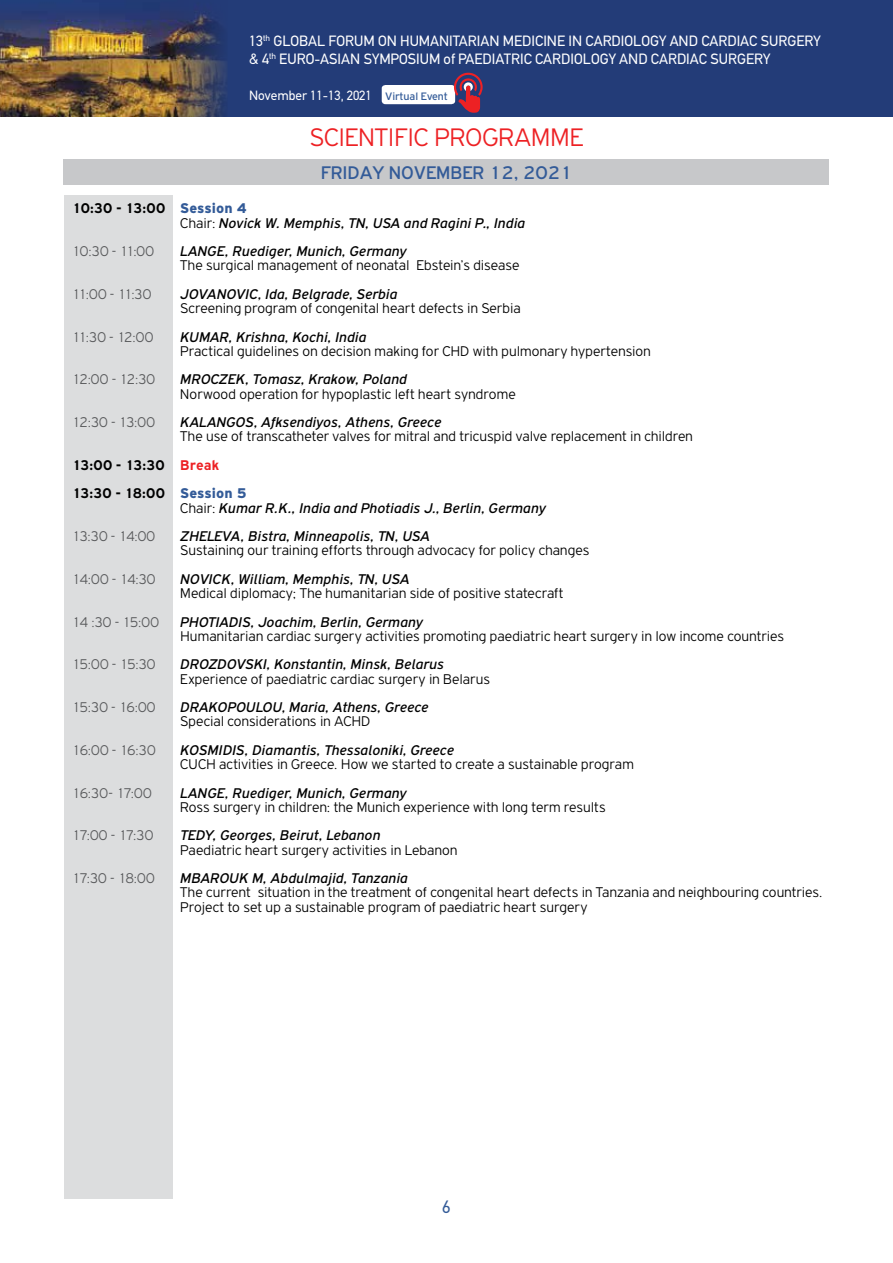
<style>
.page{position:relative;width:893px;height:1263px;background:#fff}
.page>*{position:absolute;margin:0;border:0;box-sizing:border-box;transform-origin:0 0}
.t1{font:300 27px "PF Highway Gothic";letter-spacing:.005em;color:#ed2124}
.t2{font:19.5px "PF Highway Gothic";color:#335b98}
.t3{font:18px "PF Din Text";color:#335b98}
.t4{font:300 15px/28.5px "PF Highway Gothic";letter-spacing:.01em;color:#000}
.t5{font:italic 15px/14.2px "PF Highway Gothic";letter-spacing:.01em;color:#000}
.t6{font:300 15px "PF Highway Gothic";letter-spacing:-.035em;color:#58595b;scale:.95 1}
.t7{font:15px/18px "PF Din Text";color:#fff}
.t8{font:13.5px "PF Din Text";color:#fff}
.s1{font-family:"PF Highway Gothic";font-size:11.55px;color:#335b98}
.s2{font-weight:700;font-style:normal}
.s3{font-weight:900;font-style:normal;color:#335b98}
.s4{font-weight:300;font-style:normal}
.s5{font-weight:700}
.s6{font-weight:700;color:#ed2124}
.s7{font-weight:900;color:#335b98}
</style>
<div class="page">
<div style="left:0;top:0;width:893px;height:117px;background:#233c78"></div>
<img style="left:0;top:10px;width:226px;height:107px">
<svg style="left:382px;top:73px;width:101px;height:40px"></svg>
<div style="left:64px;top:196px;width:108px;height:1003px;background:#dcddde"></div>
<div style="left:64px;top:159px;width:765px;height:26px;background:#c7c8ca"></div>
<p class="t7" style="left:249px;top:32px;width:573px">13<sup>th</sup> GLOBAL FORUM ON HUMANITARIAN MEDICINE IN CARDIOLOGY AND CARDIAC SURGERY &amp; 4<sup>th</sup> EURO-ASIAN SYMPOSIUM of PAEDIATRIC CARDIOLOGY AND CARDIAC SURGERY</p>
<p class="t8" style="left:249px;top:88px;width:200px">November 11-13, 2021 <span class="s1">Virtual Event</span></p>
<h1 class="t1" style="left:310px;top:123px;width:275px">SCIENTIFIC PROGRAMME</h1>
<h2 class="t2" style="left:321px;top:162px;width:253px">FRIDAY NOVEMBER 12, 2021</h2>
<p class="t5" style="left:180px;top:201px;width:346px;text-indent:-108px"><span class="s2">10:30 - 13:00</span> <span class="s3">Session 4<br></span><span class="s4">Chair:</span> Novick W. Memphis, TN, USA and Ragini P., India</p>
<p class="t6" style="left:72px;top:243px;width:88px">10:30 - 11:00</p>
<p class="t5" style="left:180px;top:244px;width:228px">LANGE, Ruediger, Munich, Germany</p>
<p class="t4" style="left:180px;top:251px;width:341px">The surgical management of neonatal Ebstein’s disease</p>
<p class="t6" style="left:72px;top:286px;width:85px">11:00 - 11:30</p>
<p class="t5" style="left:180px;top:287px;width:219px">JOVANOVIC, Ida, Belgrade, Serbia</p>
<p class="t4" style="left:180px;top:294px;width:342px">Screening program of congenital heart defects in Serbia</p>
<p class="t6" style="left:72px;top:329px;width:87px">11:30 - 12:00</p>
<p class="t5" style="left:180px;top:329px;width:187px">KUMAR, Krishna, Kochi, India</p>
<p class="t4" style="left:180px;top:337px;width:472px">Practical guidelines on decision making for CHD with pulmonary hypertension</p>
<p class="t6" style="left:72px;top:371px;width:89px">12:00 - 12:30</p>
<p class="t5" style="left:180px;top:372px;width:228px">MROCZEK, Tomasz, Krakow, Poland</p>
<p class="t4" style="left:180px;top:379px;width:337px">Norwood operation for hypoplastic left heart syndrome</p>
<p class="t6" style="left:72px;top:414px;width:89px">12:30 - 13:00</p>
<p class="t5" style="left:180px;top:415px;width:263px">KALANGOS, Afksendiyos, Athens, Greece</p>
<p class="t4" style="left:72px;top:422px;width:622px;text-indent:108px">The use of transcatheter valves for mitral and tricuspid valve replacement in children<br><span class="s5">13:00 - 13:30</span> <span class="s6">Break<br></span><span class="s5">13:30 - 18:00</span> <span class="s7">Session 5</span></p>
<p class="t5" style="left:180px;top:500px;width:367px"><span class="s4">Chair:</span> Kumar R.K., India and Photiadis J., Berlin, Germany</p>
<p class="t6" style="left:72px;top:528px;width:89px">13:30 - 14:00</p>
<p class="t5" style="left:180px;top:529px;width:251px">ZHELEVA, Bistra, Minneapolis, TN, USA</p>
<p class="t4" style="left:180px;top:536px;width:410px">Sustaining our training efforts through advocacy for policy changes</p>
<p class="t6" style="left:72px;top:571px;width:89px">14:00 - 14:30</p>
<p class="t5" style="left:180px;top:572px;width:231px">NOVICK, William, Memphis, TN, USA</p>
<p class="t4" style="left:180px;top:579px;width:385px">Medical diplomacy; The humanitarian side of positive statecraft</p>
<p class="t6" style="left:72px;top:614px;width:93px">14 :30 - 15:00</p>
<p class="t5" style="left:180px;top:614px;width:244px">PHOTIADIS, Joachim, Berlin, Germany</p>
<p class="t4" style="left:180px;top:622px;width:605px">Humanitarian cardiac surgery activities promoting paediatric heart surgery in low income countries</p>
<p class="t6" style="left:72px;top:656px;width:89px">15:00 - 15:30</p>
<p class="t5" style="left:180px;top:657px;width:265px">DROZDOVSKI, Konstantin, Minsk, Belarus</p>
<p class="t4" style="left:180px;top:664px;width:311px">Experience of paediatric cardiac surgery in Belarus</p>
<p class="t6" style="left:72px;top:699px;width:89px">15:30 - 16:00</p>
<p class="t5" style="left:180px;top:700px;width:250px">DRAKOPOULOU, Maria, Athens, Greece</p>
<p class="t4" style="left:180px;top:707px;width:192px">Special considerations in ACHD</p>
<p class="t6" style="left:72px;top:742px;width:89px">16:00 - 16:30</p>
<p class="t5" style="left:180px;top:743px;width:275px">KOSMIDIS, Diamantis, Thessaloniki, Greece</p>
<p class="t4" style="left:180px;top:750px;width:455px">CUCH activities in Greece. How we started to create a sustainable program</p>
<p class="t6" style="left:72px;top:785px;width:85px">16:30- 17:00</p>
<p class="t5" style="left:180px;top:785px;width:228px">LANGE, Ruediger, Munich, Germany</p>
<p class="t4" style="left:180px;top:793px;width:427px">Ross surgery in children: the Munich experience with long term results</p>
<p class="t6" style="left:72px;top:827px;width:87px">17:00 - 17:30</p>
<p class="t5" style="left:180px;top:828px;width:202px">TEDY, Georges, Beirut, Lebanon</p>
<p class="t4" style="left:180px;top:835px;width:278px">Paediatric heart surgery activities in Lebanon</p>
<p class="t6" style="left:72px;top:870px;width:88px">17:30 - 18:00</p>
<p class="t5" style="left:180px;top:871px;width:229px">MBAROUK M, Abdulmajid, Tanzania</p>
<p class="t4" style="left:180px;top:885px;width:644px;line-height:14.2px">The current situation in the treatment of congenital heart defects in Tanzania and neighbouring countries.<br>Project to set up a sustainable program of paediatric heart surgery</p>
<p class="t3" style="left:442px;top:1196px;width:10px">6</p>
</div>
